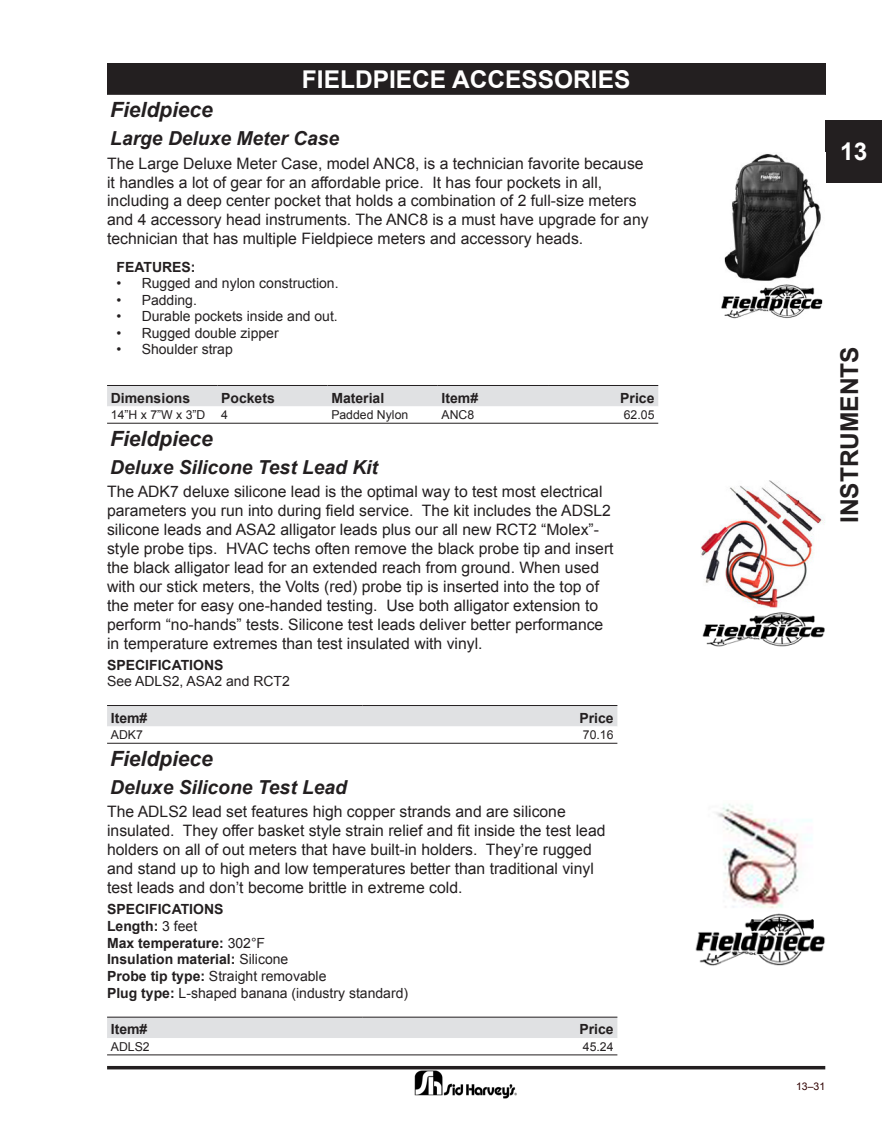
<style>
.page{position:relative;width:882px;height:1134px;background:#fff}
.page>*{position:absolute;margin:0;border:0;box-sizing:border-box;transform-origin:0 0}
.t1{font:700 24.5px "Arial";color:#fff}
.t2{font:700 24.5px "Arial";color:#231f20}
.t3{font:italic 700 21px "Arial";color:#231f20}
.t4{font:italic 700 19.25px "Arial";color:#231f20}
.t5{font:15.75px/18.9px "Arial";color:#231f20}
.t6{font:14px "Arial";color:#231f20}
.t7{font:700 14px "Arial";color:#231f20}
.t8{font:12.25px "Arial";color:#231f20}
.t9{font:10.5px "Arial";color:#2f0000}
.s1{font-weight:400}
.s2{font-weight:700}
</style>
<div class="page">
<hr style="left:107px;top:1055px;width:510px;height:1px;background:#231f20">
<hr style="left:107px;top:743px;width:510px;height:1px;background:#231f20">
<div style="left:107px;top:63px;width:718px;height:32px;background:#231f20"></div>
<hr style="left:107px;top:423px;width:551px;height:1px;background:#231f20">
<img style="left:414px;top:1070px;width:103px;height:29px">
<hr style="left:107px;top:1066px;width:718px;height:3px;background:#231f20">
<div style="left:825px;top:120px;width:57px;height:63px;background:#231f20"></div>
<img style="left:721px;top:153px;width:102px;height:165px">
<div style="left:107px;top:386px;width:551px;height:20px;background:#e0e1e3"></div>
<hr style="left:107px;top:385px;width:110px;height:1px;background:#231f20">
<hr style="left:217px;top:385px;width:111px;height:1px;background:#231f20">
<hr style="left:328px;top:385px;width:110px;height:1px;background:#231f20">
<hr style="left:438px;top:385px;width:110px;height:1px;background:#231f20">
<hr style="left:548px;top:385px;width:110px;height:1px;background:#231f20">
<img style="left:700px;top:481px;width:125px;height:166px">
<div style="left:107px;top:706px;width:510px;height:20px;background:#e0e1e3"></div>
<hr style="left:107px;top:705px;width:255px;height:1px;background:#231f20">
<hr style="left:362px;top:705px;width:255px;height:1px;background:#231f20">
<img style="left:695px;top:804px;width:130px;height:162px">
<div style="left:107px;top:1018px;width:510px;height:20px;background:#e0e1e3"></div>
<hr style="left:107px;top:1017px;width:255px;height:1px;background:#231f20">
<hr style="left:362px;top:1017px;width:255px;height:1px;background:#231f20">
<p class="t1" style="left:302px;top:63px;width:330px">FIELDPIECE ACCESSORIES</p>
<p class="t3" style="left:110px;top:96px;width:104px">Fieldpiece</p>
<p class="t4" style="left:110px;top:126px;width:230px">Large Deluxe Meter Case</p>
<p class="t5" style="left:107px;top:154px;width:543px">The Large Deluxe Meter Case, model ANC8, is a technician favorite because it handles a lot of gear for an affordable price. It has four pockets in all, including a deep center pocket that holds a combination of 2 full-size meters and 4 accessory head instruments. The ANC8 is a must have upgrade for any technician that has multiple Fieldpiece meters and accessory heads.</p>
<p class="t7" style="left:117px;top:258px;width:81px">FEATURES:</p>
<p class="t6" style="left:117px;top:274px;width:6px">•</p>
<p class="t6" style="left:142px;top:274px;width:198px">Rugged and nylon construction.</p>
<p class="t6" style="left:117px;top:291px;width:6px">•</p>
<p class="t6" style="left:142px;top:291px;width:57px">Padding.</p>
<p class="t6" style="left:117px;top:307px;width:6px">•</p>
<p class="t6" style="left:142px;top:307px;width:198px">Durable pockets inside and out.</p>
<p class="t6" style="left:117px;top:324px;width:6px">•</p>
<p class="t6" style="left:142px;top:324px;width:138px">Rugged double zipper</p>
<p class="t6" style="left:117px;top:340px;width:6px">•</p>
<p class="t6" style="left:142px;top:340px;width:93px">Shoulder strap</p>
<p class="t7" style="left:111px;top:388px;width:81px">Dimensions</p>
<p class="t7" style="left:221px;top:388px;width:55px">Pockets</p>
<p class="t7" style="left:331px;top:388px;width:54px">Material</p>
<p class="t7" style="left:442px;top:388px;width:38px">Item#</p>
<p class="t7" style="left:620px;top:388px;width:36px">Price</p>
<p class="t8" style="left:111px;top:407px;width:96px">14”H x 7”W x 3”D</p>
<p class="t8" style="left:221px;top:407px;width:8px">4</p>
<p class="t8" style="left:331px;top:407px;width:78px">Padded Nylon</p>
<p class="t8" style="left:442px;top:407px;width:34px">ANC8</p>
<p class="t8" style="left:624px;top:407px;width:32px">62.05</p>
<p class="t3" style="left:110px;top:424px;width:104px">Fieldpiece</p>
<p class="t4" style="left:110px;top:454px;width:269px">Deluxe Silicone Test Lead Kit</p>
<p class="t5" style="left:107px;top:483px;width:508px">The ADK7 deluxe silicone lead is the optimal way to test most electrical parameters you run into during field service. The kit includes the ADSL2 silicone leads and ASA2 alligator leads plus our all new RCT2 “Molex”- style probe tips. HVAC techs often remove the black probe tip and insert the black alligator lead for an extended reach from ground. When used with our stick meters, the Volts (red) probe tip is inserted into the top of the meter for easy one-handed testing. Use both alligator extension to perform “no-hands” tests. Silicone test leads deliver better performance in temperature extremes than test insulated with vinyl.</p>
<p class="t7" style="left:107px;top:655px;width:118px">SPECIFICATIONS</p>
<p class="t6" style="left:107px;top:672px;width:184px">See ADLS2, ASA2 and RCT2</p>
<p class="t7" style="left:111px;top:708px;width:38px">Item#</p>
<p class="t7" style="left:579px;top:708px;width:36px">Price</p>
<p class="t8" style="left:111px;top:727px;width:33px">ADK7</p>
<p class="t8" style="left:583px;top:727px;width:32px">70.16</p>
<p class="t3" style="left:110px;top:744px;width:104px">Fieldpiece</p>
<p class="t4" style="left:110px;top:774px;width:238px">Deluxe Silicone Test Lead</p>
<p class="t5" style="left:107px;top:803px;width:500px">The ADLS2 lead set features high copper strands and are silicone insulated. They offer basket style strain relief and fit inside the test lead holders on all of out meters that have built-in holders. They’re rugged and stand up to high and low temperatures better than traditional vinyl test leads and don’t become brittle in extreme cold.</p>
<p class="t7" style="left:107px;top:900px;width:118px">SPECIFICATIONS</p>
<p class="t7" style="left:107px;top:917px;width:92px">Length: <span class="s1">3 feet</span></p>
<p class="t7" style="left:107px;top:933px;width:160px">Max temperature: <span class="s1">302°F</span></p>
<p class="t7" style="left:107px;top:950px;width:183px">Insulation material: <span class="s1">Silicone</span></p>
<p class="t6" style="left:107px;top:967px;width:221px"><span class="s2">Probe tip type:</span> Straight removable</p>
<p class="t6" style="left:107px;top:984px;width:303px"><span class="s2">Plug type:</span> L-shaped banana (industry standard)</p>
<p class="t7" style="left:111px;top:1020px;width:38px">Item#</p>
<p class="t7" style="left:579px;top:1020px;width:36px">Price</p>
<p class="t8" style="left:111px;top:1039px;width:40px">ADLS2</p>
<p class="t8" style="left:583px;top:1039px;width:32px">45.24</p>
<p class="t1" style="left:840px;top:135px;width:29px">13</p>
<p class="t2" style="left:833px;top:523px;width:178px;rotate:-90deg">INSTRUMENTS</p>
<p class="t9" style="left:796px;top:1079px;width:31px">13–31</p>
</div>
